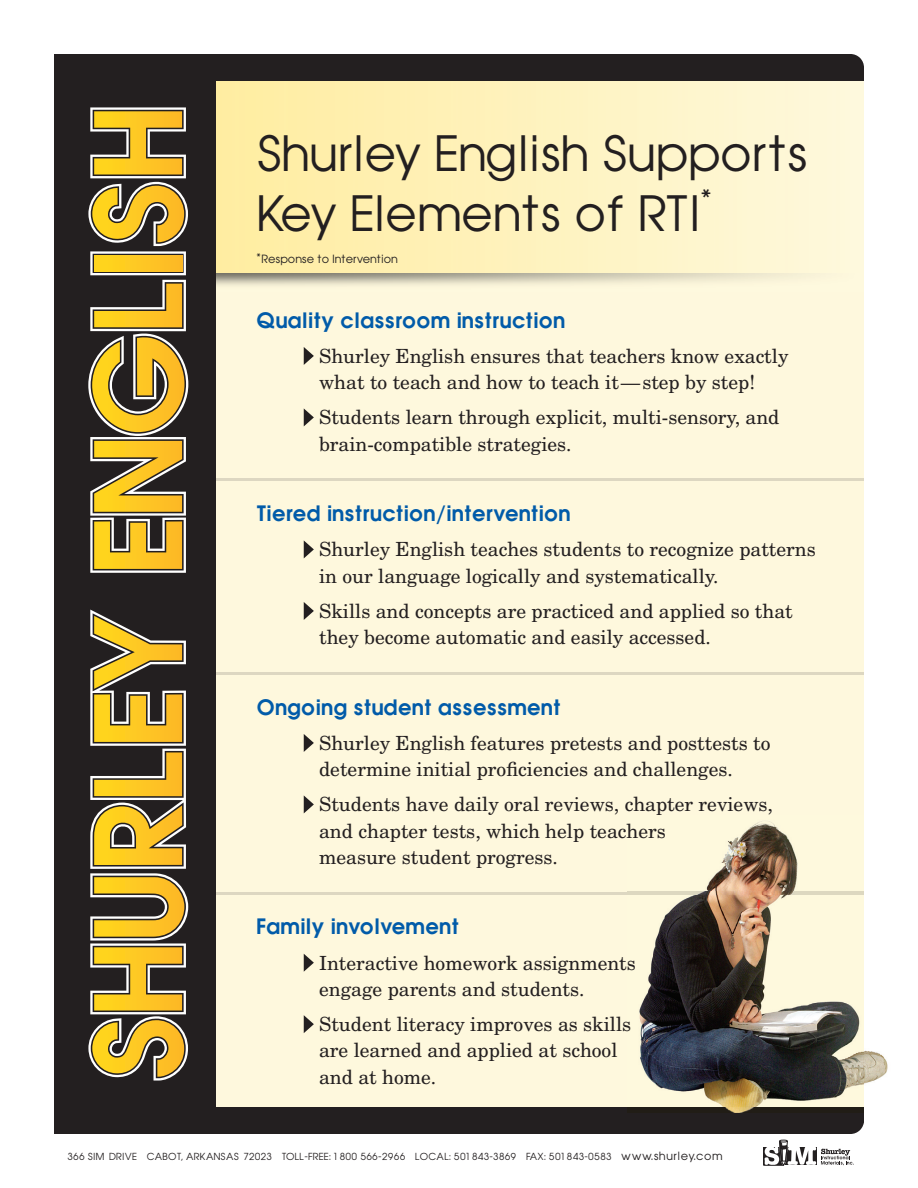
<style>
.page{position:relative;width:918px;height:1188px;background:#fff}
.page>*{position:absolute;margin:0;border:0;box-sizing:border-box;transform-origin:0 0}
.t1{font:45px/60px "Avant Garde";color:#231f20}
.t2{font:19.5px/26.2px "New Century Schlbk";color:#231f20}
.t3{font:19.5px "Avant Garde Demi";color:#015ba9}
.t4{font:10.5px "Avant Garde";color:#231f20}
.t5{font:9px "Avant Garde";letter-spacing:.03em;color:#231f20}
.s1{font-size:10.5px}
</style>
<div class="page">
<div style="left:216px;top:78px;width:648px;height:1035px;background:#fef8dd"></div>
<div style="left:216px;top:1107px;width:648px;height:27px;background:#231f20"></div>
<div style="left:216px;top:54px;width:648px;height:27px;background:#231f20"></div>
<div style="left:762px;top:1145px;width:57px;height:21px;border:3px solid #fff"></div>
<svg style="left:764px;top:1140px;width:90px;height:26px"></svg>
<hr style="left:216px;top:478px;width:648px;height:3px;background:#ddd7c1">
<hr style="left:216px;top:672px;width:648px;height:3px;background:#ddd7c1">
<hr style="left:216px;top:892px;width:411px;height:3px;background:#ddd7c1">
<div style="left:54px;top:54px;width:162px;height:1080px;background:#231f20"></div>
<svg style="left:88px;top:609px;width:101px;height:472px"></svg>
<svg style="left:88px;top:107px;width:101px;height:466px"></svg>
<img style="left:627px;top:821px;width:261px;height:303px">
<svg style="left:304px;top:1015px;width:10px;height:18px"></svg>
<svg style="left:304px;top:954px;width:10px;height:18px"></svg>
<svg style="left:304px;top:795px;width:10px;height:18px"></svg>
<svg style="left:304px;top:734px;width:10px;height:18px"></svg>
<svg style="left:304px;top:602px;width:10px;height:18px"></svg>
<svg style="left:304px;top:540px;width:10px;height:18px"></svg>
<svg style="left:304px;top:408px;width:10px;height:18px"></svg>
<svg style="left:304px;top:347px;width:10px;height:18px"></svg>
<h1 class="t1" style="left:256px;top:128px;width:553px">Shurley English Supports<br>Key Elements of RTI<sup>*</sup></h1>
<p class="t4" style="left:256px;top:254px;width:143px">*Response to Intervention</p>
<p class="t3" style="left:256px;top:312px;width:310px">Quality classroom instruction</p>
<p class="t2" style="left:319px;top:345px;width:471px">Shurley English ensures that teachers know exactly what to teach and how to teach it—step by step!</p>
<p class="t2" style="left:319px;top:406px;width:462px">Students learn through explicit, multi-sensory, and brain-compatible strategies.</p>
<p class="t3" style="left:256px;top:506px;width:316px">Tiered instruction/intervention</p>
<p class="t2" style="left:319px;top:538px;width:498px">Shurley English teaches students to recognize patterns in our language logically and systematically.</p>
<p class="t2" style="left:319px;top:600px;width:475px">Skills and concepts are practiced and applied so that they become automatic and easily accessed.</p>
<p class="t3" style="left:256px;top:699px;width:306px">Ongoing student assessment</p>
<p class="t2" style="left:319px;top:732px;width:453px">Shurley English features pretests and posttests to determine initial proficiencies and challenges.</p>
<p class="t2" style="left:319px;top:793px;width:455px">Students have daily oral reviews, chapter reviews, and chapter tests, which help teachers<br>measure student progress.</p>
<p class="t3" style="left:256px;top:919px;width:204px">Family involvement</p>
<p class="t2" style="left:319px;top:951px;width:318px">Interactive homework assignments engage parents and students.</p>
<p class="t2" style="left:319px;top:1013px;width:314px">Student literacy improves as skills are learned and applied at school and at home.</p>
<p class="t5" style="left:68px;top:1153px;width:657px">366 SIM DRIVE CABOT, ARKANSAS 72023 TOLL-FREE: 1 800 566-2966 LOCAL: 501 843-3869 FAX: 501 843-0583 <span class="s1">www.shurley.com</span></p>
</div>
